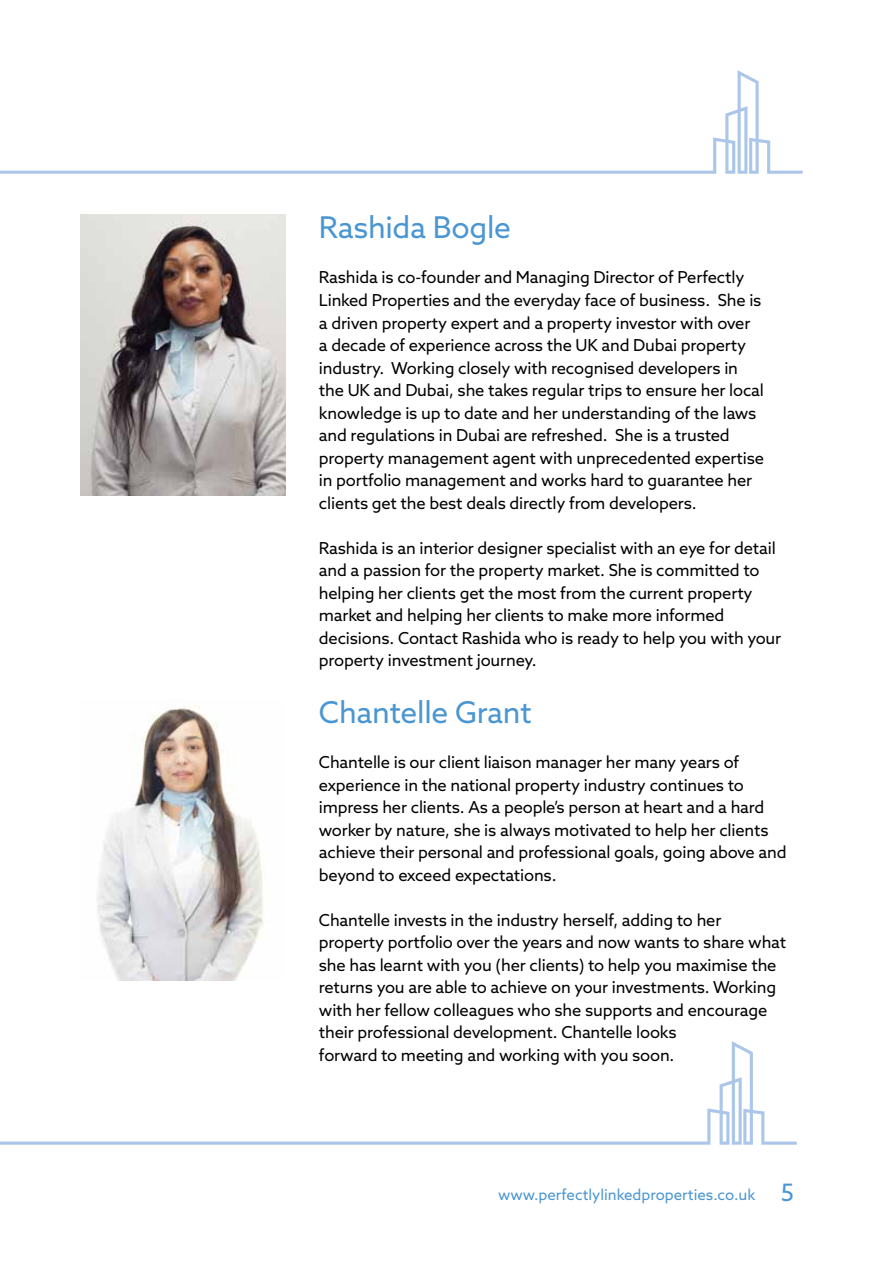
<style>
.page{position:relative;width:893px;height:1263px;background:#fff}
.page>*{position:absolute;margin:0;border:0;box-sizing:border-box;transform-origin:0 0}
.t1{font:30px "Azo Sans";letter-spacing:-.01em;color:#4a96d2}
.t2{font:24px "Azo Sans";color:#4a96d2}
.t3{font:16.5px/22.5px "Azo Sans";letter-spacing:-.01em;color:#000}
.t4{font:15px "Azo Sans";color:#4a96d2}
</style>
<div class="page">
<svg style="left:0;top:1041px;width:797px;height:104px"></svg>
<svg style="left:0;top:70px;width:803px;height:104px"></svg>
<img style="left:81px;top:215px;width:204px;height:281px">
<img style="left:97px;top:706px;width:166px;height:274px">
<h1 class="t1" style="left:319px;top:208px;width:194px">Rashida Bogle</h1>
<p class="t3" style="left:319px;top:266px;width:447px">Rashida is co-founder and Managing Director of Perfectly Linked Properties and the everyday face of business. She is a driven property expert and a property investor with over<br>a decade of experience across the UK and Dubai property industry. Working closely with recognised developers in the UK and Dubai, she takes regular trips to ensure her local knowledge is up to date and her understanding of the laws and regulations in Dubai are refreshed. She is a trusted property management agent with unprecedented expertise in portfolio management and works hard to guarantee her clients get the best deals directly from developers.</p>
<p class="t3" style="left:319px;top:536px;width:464px">Rashida is an interior designer specialist with an eye for detail and a passion for the property market. She is committed to helping her clients get the most from the current property market and helping her clients to make more informed decisions. Contact Rashida who is ready to help you with your property investment journey.</p>
<h1 class="t1" style="left:319px;top:693px;width:214px">Chantelle Grant</h1>
<p class="t3" style="left:319px;top:751px;width:469px">Chantelle is our client liaison manager her many years of experience in the national property industry continues to impress her clients. As a people’s person at heart and a hard worker by nature, she is always motivated to help her clients achieve their personal and professional goals, going above and beyond to exceed expectations.</p>
<p class="t3" style="left:319px;top:908px;width:469px">Chantelle invests in the industry herself, adding to her property portfolio over the years and now wants to share what she has learnt with you (her clients) to help you maximise the returns you are able to achieve on your investments. Working with her fellow colleagues who she supports and encourage their professional development. Chantelle looks<br>forward to meeting and working with you soon.</p>
<p class="t4" style="left:498px;top:1185px;width:259px">www.perfectlylinkedproperties.co.uk</p>
<h2 class="t2" style="left:781px;top:1177px;width:15px">5</h2>
</div>
